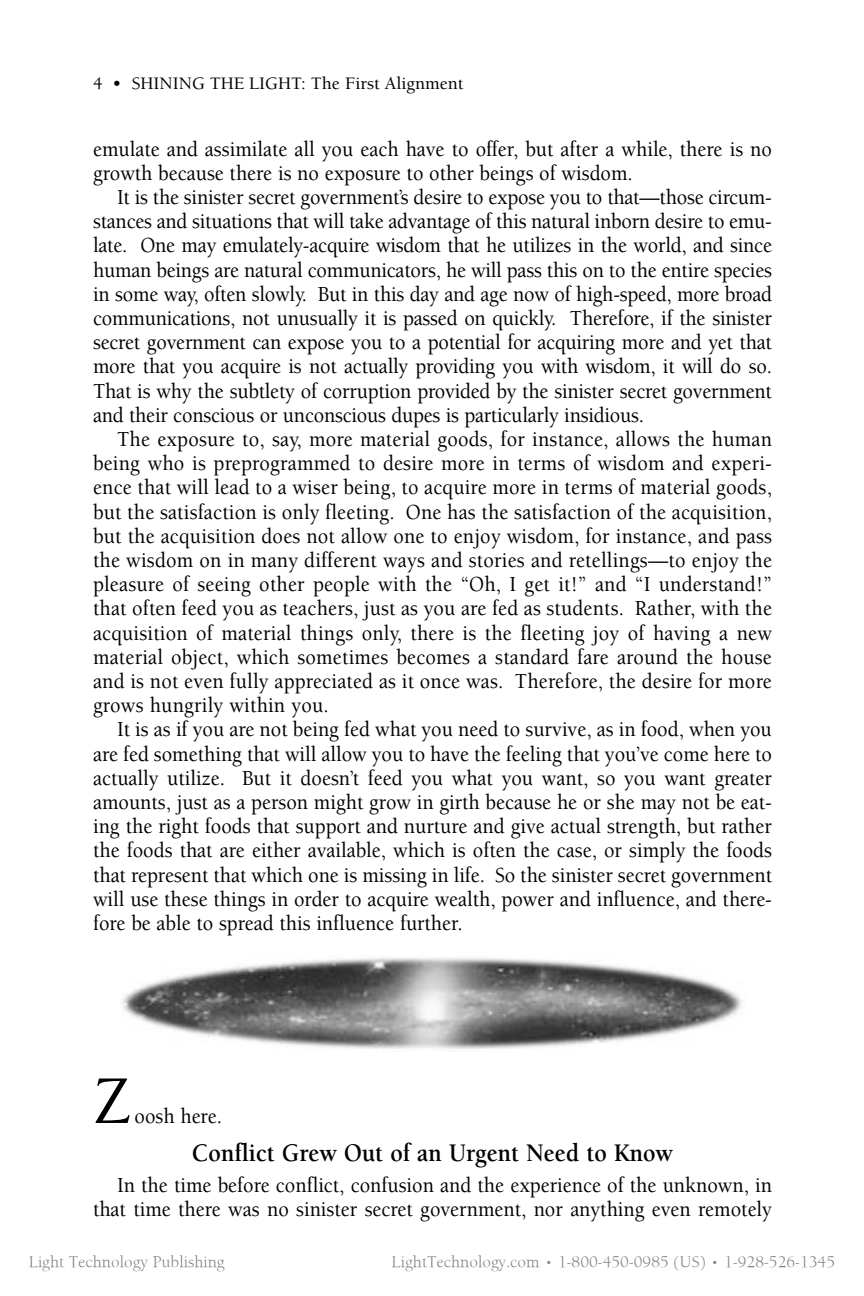
<style>
.page{position:relative;width:864px;height:1296px;background:#fff}
.page>*{position:absolute;margin:0;border:0;box-sizing:border-box;transform-origin:0 0}
.t1{font:500 70px "Berkeley";color:#000;scale:.92 1}
.t2{font:700 26px "Berkeley";color:#000;scale:.92 1}
.t3{font:500 22px/24.2px "Berkeley";color:#000;text-align:right;scale:.92 1}
.t4{font:500 18px "Berkeley";color:#000}
.t5{font:16px "Berkeley Oldstyle Book DTC";color:#808080}
</style>
<div class="page">
<img style="left:122px;top:957px;width:620px;height:92px">
<p class="t4" style="left:93px;top:76px;width:372px">4 • SHINING THE LIGHT: The First Alignment</p>
<p class="t3" style="left:93px;top:139px;width:740px">emulate and assimilate all you each have to offer, but after a while, there is no</p>
<p class="t3" style="left:93px;top:163px;width:588px">growth because there is no exposure to other beings of wisdom.</p>
<p class="t3" style="left:117px;top:187px;width:713px">It is the sinister secret government’s desire to expose you to that—those circum-</p>
<p class="t3" style="left:93px;top:211px;width:740px">stances and situations that will take advantage of this natural inborn desire to emu-</p>
<p class="t3" style="left:93px;top:235px;width:740px">late. One may emulately-acquire wisdom that he utilizes in the world, and since</p>
<p class="t3" style="left:93px;top:260px;width:740px">human beings are natural communicators, he will pass this on to the entire species</p>
<p class="t3" style="left:93px;top:284px;width:739px">in some way, often slowly. But in this day and age now of high-speed, more broad</p>
<p class="t3" style="left:93px;top:308px;width:739px">communications, not unusually it is passed on quickly. Therefore, if the sinister</p>
<p class="t3" style="left:93px;top:332px;width:740px">secret government can expose you to a potential for acquiring more and yet that</p>
<p class="t3" style="left:93px;top:356px;width:740px">more that you acquire is not actually providing you with wisdom, it will do so.</p>
<p class="t3" style="left:93px;top:381px;width:739px">That is why the subtlety of corruption provided by the sinister secret government</p>
<p class="t3" style="left:93px;top:405px;width:601px">and their conscious or unconscious dupes is particularly insidious.</p>
<p class="t3" style="left:117px;top:429px;width:713px">The exposure to, say, more material goods, for instance, allows the human</p>
<p class="t3" style="left:93px;top:453px;width:739px">being who is preprogrammed to desire more in terms of wisdom and experi-</p>
<p class="t3" style="left:93px;top:477px;width:739px">ence that will lead to a wiser being, to acquire more in terms of material goods,</p>
<p class="t3" style="left:93px;top:502px;width:739px">but the satisfaction is only fleeting. One has the satisfaction of the acquisition,</p>
<p class="t3" style="left:93px;top:526px;width:739px">but the acquisition does not allow one to enjoy wisdom, for instance, and pass</p>
<p class="t3" style="left:93px;top:550px;width:739px">the wisdom on in many different ways and stories and retellings—to enjoy the</p>
<p class="t3" style="left:93px;top:574px;width:739px">pleasure of seeing other people with the “Oh, I get it!” and “I understand!”</p>
<p class="t3" style="left:93px;top:598px;width:739px">that often feed you as teachers, just as you are fed as students. Rather, with the</p>
<p class="t3" style="left:93px;top:623px;width:739px">acquisition of material things only, there is the fleeting joy of having a new</p>
<p class="t3" style="left:93px;top:647px;width:739px">material object, which sometimes becomes a standard fare around the house</p>
<p class="t3" style="left:93px;top:671px;width:739px">and is not even fully appreciated as it once was. Therefore, the desire for more</p>
<p class="t3" style="left:93px;top:695px;width:258px">grows hungrily within you.</p>
<p class="t3" style="left:117px;top:719px;width:713px">It is as if you are not being fed what you need to survive, as in food, when you</p>
<p class="t3" style="left:93px;top:744px;width:740px">are fed something that will allow you to have the feeling that you’ve come here to</p>
<p class="t3" style="left:93px;top:768px;width:740px">actually utilize. But it doesn’t feed you what you want, so you want greater</p>
<p class="t3" style="left:93px;top:792px;width:740px">amounts, just as a person might grow in girth because he or she may not be eat-</p>
<p class="t3" style="left:93px;top:816px;width:740px">ing the right foods that support and nurture and give actual strength, but rather</p>
<p class="t3" style="left:93px;top:840px;width:740px">the foods that are either available, which is often the case, or simply the foods</p>
<p class="t3" style="left:93px;top:865px;width:740px">that represent that which one is missing in life. So the sinister secret government</p>
<p class="t3" style="left:93px;top:889px;width:740px">will use these things in order to acquire wealth, power and influence, and there-</p>
<p class="t3" style="left:93px;top:913px;width:403px">fore be able to spread this influence further.</p>
<p class="t1" style="left:93px;top:1074px;width:43px">Z</p>
<p class="t3" style="left:135px;top:1106px;width:97px">oosh here.</p>
<p class="t2" style="left:192px;top:1142px;width:525px">Conflict Grew Out of an Urgent Need to Know</p>
<p class="t3" style="left:93px;top:1175px;width:740px">In the time before conflict, confusion and the experience of the unknown, in that time there was no sinister secret government, nor anything even remotely</p>
<p class="t5" style="left:29px;top:1253px;width:198px">Light Technology Publishing</p>
<p class="t5" style="left:392px;top:1253px;width:445px">LightTechnology.com • 1-800-450-0985 (US) • 1-928-526-1345</p>
</div>
